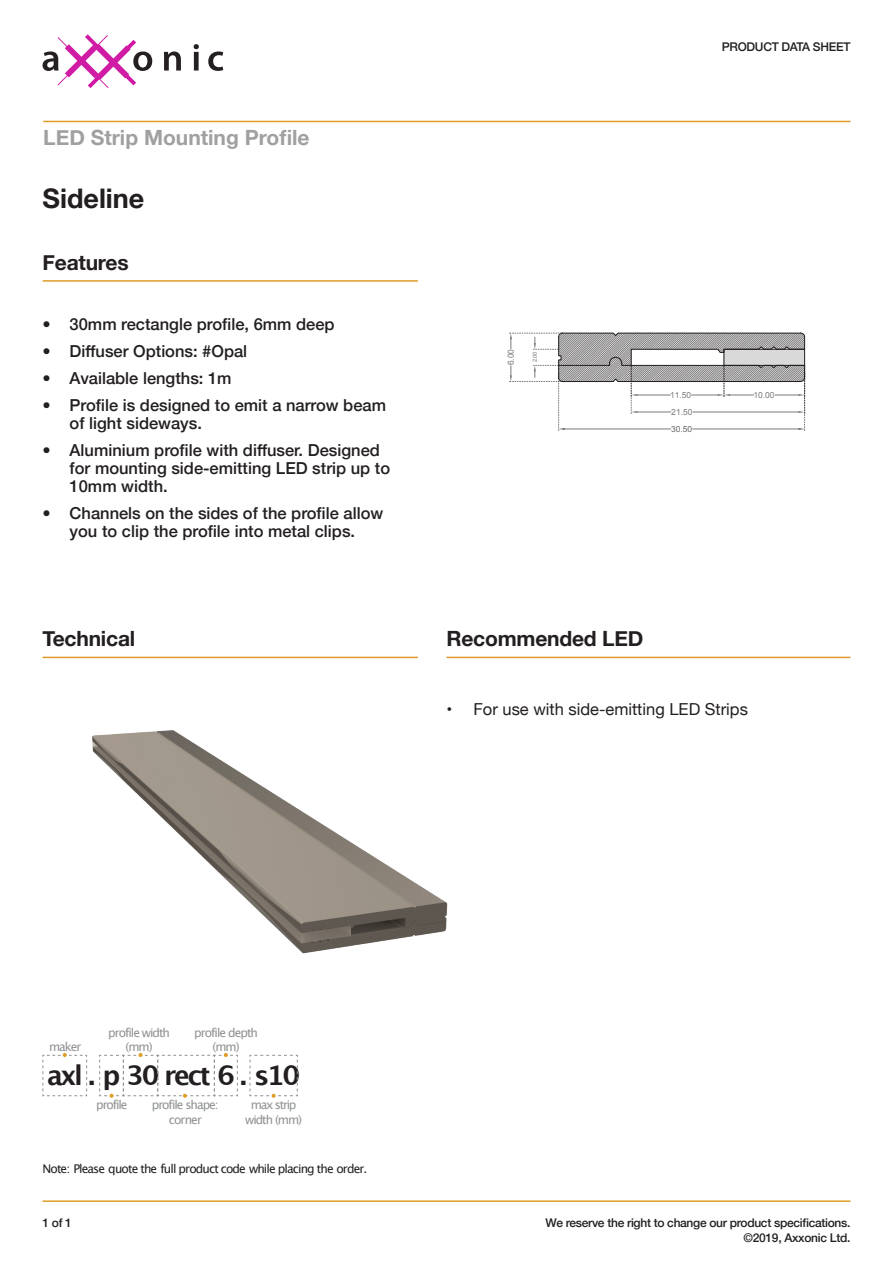
<style>
.page{position:relative;width:893px;height:1263px;background:#fff}
.page>*{position:absolute;margin:0;border:0;box-sizing:border-box;transform-origin:0 0}
.t1{font:700 27px "Lucida Grande";letter-spacing:-.085em;color:#231f20}
.t2{font:700 27px "Helvetica Neue";color:#231f20}
.t3{font:700 21px "Helvetica Neue";letter-spacing:-.01em;color:#231f20}
.t4{font:700 21px "Helvetica Neue";color:#a0a0a0}
.t5{font:500 16.5px/18px "Helvetica Neue";color:#231f20}
.t6{font:16.5px "Helvetica Neue";color:#231f20}
.t7{font:500 12px/14.4px "Helvetica Neue";letter-spacing:-.025em;color:#231f20;text-align:right}
.t8{font:12px/14.4px "Lucida Grande";letter-spacing:-.085em;color:#8e9291;text-align:center}
.t9{font:12px "Lucida Grande";letter-spacing:-.075em;color:#231f20}
.t10{font:12px/14.4px "Lucida Grande";letter-spacing:-.105em;color:#8e9291;text-align:center}
.t11{font:8.4px "Arial";color:rgb(35 31 32/.6)}
.t12{font:8.4px "Arial";color:rgb(0 0 0/.6)}
.t13{font:5.7px "Arial";color:rgb(35 31 32/.6)}
</style>
<div class="page">
<svg style="left:164px;top:51px;width:17px;height:20px"></svg>
<svg style="left:194px;top:44px;width:5px;height:27px"></svg>
<svg style="left:208px;top:51px;width:15px;height:20px"></svg>
<svg style="left:43px;top:34px;width:109px;height:54px"></svg>
<hr style="left:43px;top:121px;width:807px;height:1px;background:#de9b27">
<hr style="left:43px;top:1200px;width:807px;height:2px;background:#de9b27">
<img style="left:92px;top:730px;width:356px;height:224px">
<svg style="left:509px;top:332px;width:296px;height:98px"></svg>
<hr style="left:43px;top:280px;width:375px;height:2px;background:#de9b27">
<svg style="left:42px;top:1053px;width:45px;height:43px"></svg>
<svg style="left:249px;top:1054px;width:49px;height:44px"></svg>
<svg style="left:99px;top:1053px;width:139px;height:45px"></svg>
<hr style="left:43px;top:657px;width:375px;height:1px;background:#de9b27">
<hr style="left:446px;top:657px;width:404px;height:1px;background:#de9b27">
<p class="t4" style="left:43px;top:124px;width:268px">LED Strip Mounting Profile</p>
<h1 class="t2" style="left:43px;top:182px;width:103px">Sideline</h1>
<p class="t3" style="left:43px;top:249px;width:88px">Features</p>
<p class="t5" style="left:43px;top:315px;width:294px">• 30mm rectangle profile, 6mm deep</p>
<p class="t5" style="left:43px;top:342px;width:206px">• Diffuser Options: #Opal</p>
<p class="t5" style="left:43px;top:369px;width:191px">• Available lengths: 1m</p>
<p class="t5" style="left:70px;top:396px;width:318px;text-indent:-27px">• Profile is designed to emit a narrow beam of light sideways.</p>
<p class="t5" style="left:70px;top:441px;width:322px;text-indent:-27px">• Aluminium profile with diffuser. Designed for mounting side-emitting LED strip up to<br>10mm width.</p>
<p class="t5" style="left:43px;top:504px;width:342px;text-align:center">• Channels on the sides of the profile allow you to clip the profile into metal clips.</p>
<p class="t11" style="left:508px;top:365px;width:18px;rotate:-90deg">6.00</p>
<p class="t13" style="left:533px;top:362px;width:12px;rotate:-90deg">2.00</p>
<p class="t7" style="left:722px;top:39px;width:130px">PRODUCT DATA SHEET</p>
<p class="t11" style="left:670px;top:392px;width:23px">11.50</p>
<p class="t11" style="left:753px;top:392px;width:23px">10.00</p>
<p class="t11" style="left:671px;top:409px;width:23px">21.50</p>
<p class="t12" style="left:671px;top:426px;width:23px">30.50</p>
<p class="t3" style="left:43px;top:626px;width:94px">Technical</p>
<p class="t3" style="left:446px;top:626px;width:198px">Recommended LED</p>
<p class="t6" style="left:446px;top:700px;width:303px">• For use with side-emitting LED Strips</p>
<p class="t8" style="left:49px;top:1041px;width:34px">maker</p>
<p class="t8" style="left:108px;top:1026px;width:63px">profile width (mm)</p>
<p class="t8" style="left:194px;top:1026px;width:65px">profile depth (mm)</p>
<h1 class="t1" style="left:47px;top:1064px;width:255px">axl . p 30 rect 6 . s10</h1>
<p class="t8" style="left:152px;top:1098px;width:68px">profile shape: corner</p>
<p class="t10" style="left:245px;top:1098px;width:59px">max strip width (mm)</p>
<p class="t9" style="left:43px;top:1163px;width:326px">Note: Please quote the full product code while placing the order.</p>
<p class="t8" style="left:96px;top:1098px;width:33px">profile</p>
<p class="t7" style="left:43px;top:1215px;width:31px">1of1</p>
<p class="t7" style="left:545px;top:1215px;width:306px">We reserve the right to change our product specifications. ©2019, Axxonic Ltd.</p>
</div>
